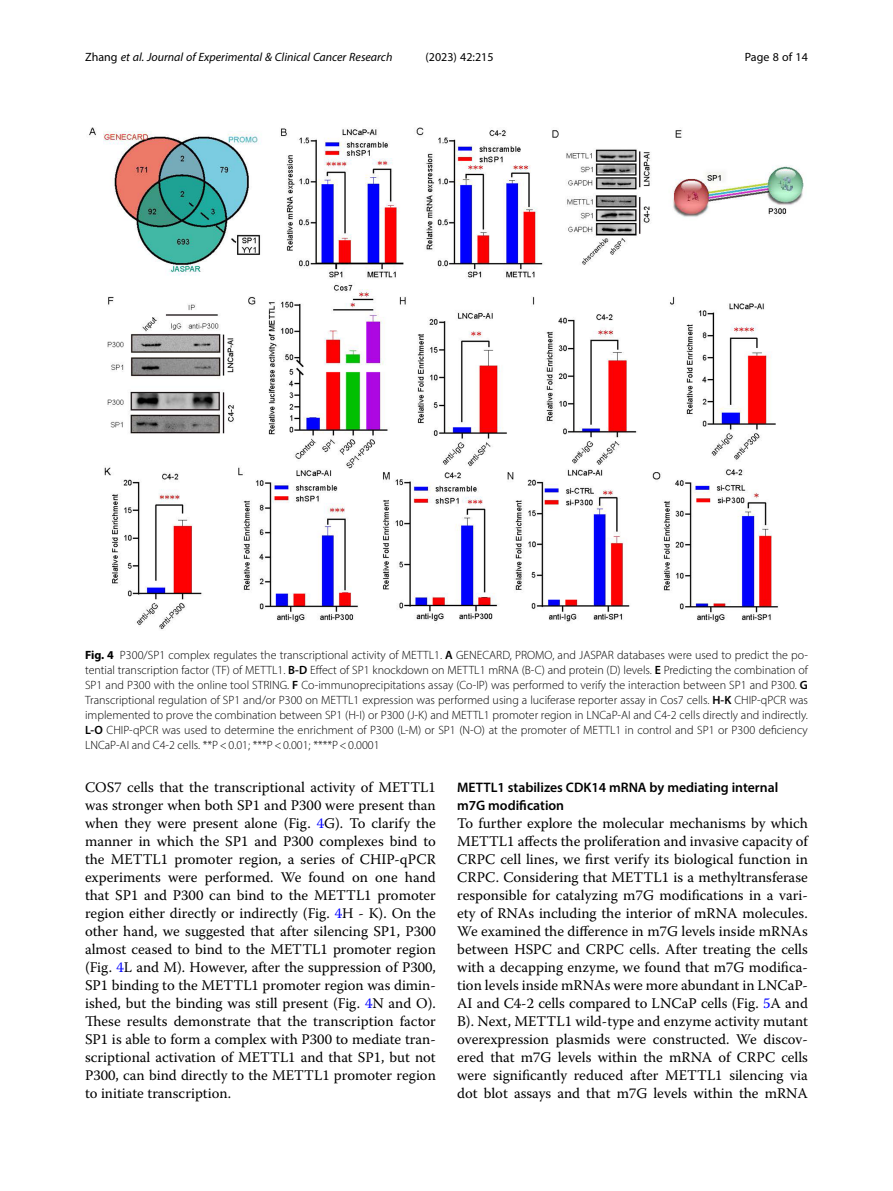
<style>
.page{position:relative;width:893px;height:1191px;background:#fff}
.page>*{position:absolute;margin:0;border:0;box-sizing:border-box;transform-origin:0 0}
.Body_Text{font:14.7px/18px "Warnock Pro";color:#000;text-align:justify}
.Head_2{font:600 13.8px/18px "Myriad Pro";color:#000}
.Figure_Caption{font:300 12px/15px "Myriad Pro";color:#000;text-align:justify}
.t1{font:italic 12px "Myriad Pro";color:#000}
.t2{font:12px "Myriad Pro";color:#000}
.s1{font-style:normal}
.s2{font-weight:700}
.s3{font-weight:600}
.s4{color:#00f}
</style>
<div class="page">
<img style="left:89px;top:127px;width:715px;height:503px">
<p class="t1" style="left:85px;top:50px;width:309px"><span class="s1">Zhang</span> et al. Journal of Experimental &amp; Clinical Cancer Research</p>
<p class="t2" style="left:425px;top:50px;width:70px">(2023) 42:215</p>
<p class="t2" style="left:745px;top:50px;width:65px">Page 8 of 14</p>
<p class="Figure_Caption" style="left:85px;top:647px;width:724px"><span class="s2">Fig. 4</span> P300/SP1 complex regulates the transcriptional activity of METTL1. <span class="s3">A</span> GENECARD, PROMO, and JASPAR databases were used to predict the po&shy;tential transcription factor (TF) of METTL1. <span class="s3">B-D</span> Effect of SP1 knockdown on METTL1 mRNA (B-C) and protein (D) levels. <span class="s3">E</span> Predicting the combination of SP1 and P300 with the online tool STRING. <span class="s3">F</span> Co-immunoprecipitations assay (Co-IP) was performed to verify the interaction between SP1 and P300. <span class="s3">G </span>Transcriptional regulation of SP1 and/or P300 on METTL1 expression was performed using a luciferase reporter assay in Cos7 cells. <span class="s3">H-K</span> CHIP-qPCR was implemented to prove the combination between SP1 (H-I) or P300 (J-K) and METTL1 promoter region in LNCaP-AI and C4-2 cells directly and indirectly.<br><span class="s3">L-O</span> CHIP-qPCR was used to determine the enrichment of P300 (L-M) or SP1 (N-O) at the promoter of METTL1 in control and SP1 or P300 deficiency LNCaP-AI and C4-2 cells. **P&lt;0.01; ***P&lt;0.001; ****P&lt;0.0001</p>
<p class="Body_Text" style="left:85px;top:778px;width:352px">COS7 cells that the transcriptional activity of METTL1 was stronger when both SP1 and P300 were present than when they were present alone (Fig. <span class="s4">4</span>G). To clarify the manner in which the SP1 and P300 complexes bind to the METTL1 promoter region, a series of CHIP-qPCR experiments were performed. We found on one hand that SP1 and P300 can bind to the METTL1 promoter region either directly or indirectly (Fig. <span class="s4">4</span>H - K). On the other hand, we suggested that after silencing SP1, P300 almost ceased to bind to the METTL1 promoter region (Fig. <span class="s4">4</span>L and M). However, after the suppression of P300, SP1 binding to the METTL1 promoter region was dimin&shy;ished, but the binding was still present (Fig. <span class="s4">4</span>N and O).<br>These results demonstrate that the transcription factor SP1 is able to form a complex with P300 to mediate tran&shy;scriptional activation of METTL1 and that SP1, but not P300, can bind directly to the METTL1 promoter region to initiate transcription.</p>
<p class="Head_2" style="left:457px;top:778px;width:323px">METTL1 stabilizes CDK14 mRNA by mediating internal m7G modification</p>
<p class="Body_Text" style="left:457px;top:814px;width:352px">To further explore the molecular mechanisms by which METTL1 affects the proliferation and invasive capacity of CRPC cell lines, we first verify its biological function in CRPC. Considering that METTL1 is a methyltransferase responsible for catalyzing m7G modifications in a vari&shy;ety of RNAs including the interior of mRNA molecules.<br>We examined the difference in m7G levels inside mRNAs between HSPC and CRPC cells. After treating the cells with a decapping enzyme, we found that m7G modifica&shy;tion levels inside mRNAs were more abundant in LNCaP-AI and C4-2 cells compared to LNCaP cells (Fig. <span class="s4">5</span>A and B). Next, METTL1 wild-type and enzyme activity mutant overexpression plasmids were constructed. We discov&shy;ered that m7G levels within the mRNA of CRPC cells were significantly reduced after METTL1 silencing via dot blot assays and that m7G levels within the mRNA</p>
</div>
